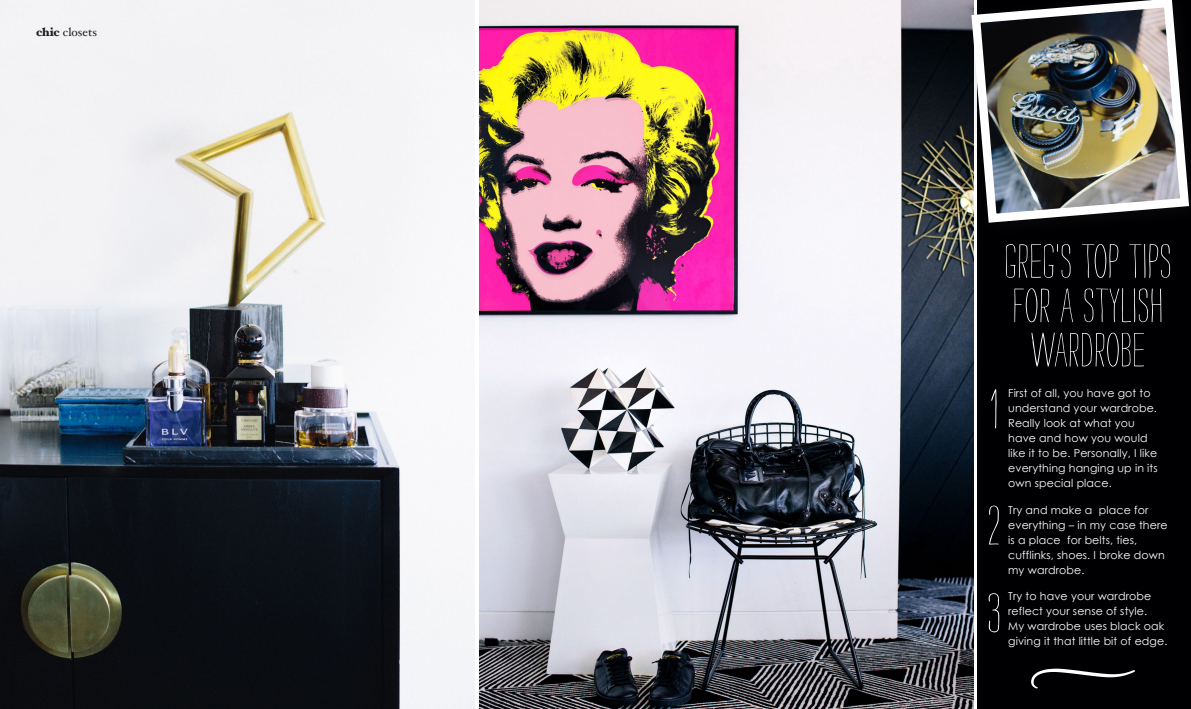
<style>
.page{position:relative;width:1191px;height:709px;background:#fff}
.page>*{position:absolute;margin:0;border:0;box-sizing:border-box;transform-origin:0 0}
.subheading{font:61.8px "Strangelove Text";color:#fff}
.subheading-2{font:53.2px/44.3px "Strangelove Text";letter-spacing:.02em;color:#fff;text-align:center}
.t1{font:12px "Hoefler Text";color:#231f20}
.body_text_new{font:11px/15px "Century Gothic";letter-spacing:.01em;color:#fff}
.s1{font-weight:900}
</style>
<div class="page">
<img style="left:0;top:0;width:474px;height:709px">
<img style="left:480px;top:0;width:493px;height:709px">
<div style="left:977px;top:1px;width:214px;height:708px;background:#000002"></div>
<svg style="left:1031px;top:668px;width:104px;height:20px"></svg>
<div style="left:960px;top:0;width:231px;height:242px;background:#231f20;opacity:.29"></div>
<img style="left:967px;top:0;width:224px;height:227px">
<p class="t1" style="left:36px;top:25px;width:63px"><span class="s1">chic</span> closets</p>
<p class="subheading-2" style="left:1004px;top:239px;width:168px">GREG'S TOP TIPS<br>FOR A STYLISH<br>WARDROBE</p>
<p class="subheading" style="left:990px;top:380px;width:9px">1</p>
<p class="subheading" style="left:988px;top:497px;width:13px">2</p>
<p class="subheading" style="left:988px;top:584px;width:14px">3</p>
<p class="body_text_new" style="left:1008px;top:386px;width:151px">First of all, you have got to understand your wardrobe.<br>Really look at what you have and how you would like it to be. Personally, I like everything hanging up in its own special place.</p>
<p class="body_text_new" style="left:1008px;top:502px;width:161px">Try and make a place for everything – in my case there is a place for belts, ties, cufflinks, shoes. I broke down my wardrobe.</p>
<p class="body_text_new" style="left:1008px;top:588px;width:161px">Try to have your wardrobe reflect your sense of style.<br>My wardrobe uses black oak giving it that little bit of edge.</p>
</div>
